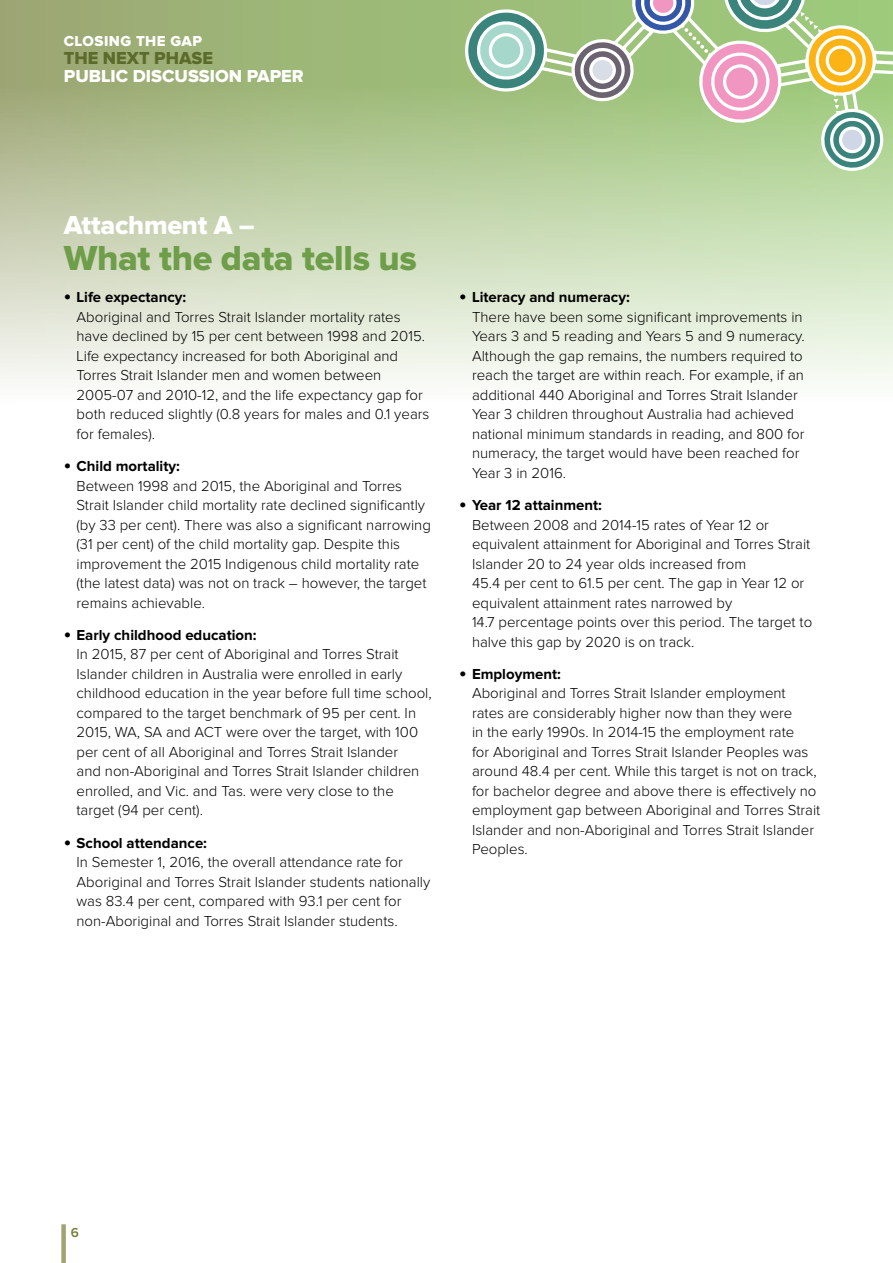
<style>
.page{position:relative;width:893px;height:1263px;background:#fff}
.page>*{position:absolute;margin:0;border:0;box-sizing:border-box;transform-origin:0 0}
.t1{font:36px "Proxima Nova Extrabld";letter-spacing:-.01em;color:#6e9e49}
.t2{font:27px "Proxima Nova Extrabld";letter-spacing:-.01em;color:#fff}
.t3{font:18px "Proxima Nova Extrabld";color:#fff}
.t4{font:18px "Proxima Nova Extrabld";color:#5b6b2c}
.t5{font:300 15px/19.5px "Proxima Nova";color:#000}
.t6{font:15px "Proxima Nova Extrabld";letter-spacing:.03em;color:#fff}
.t7{font:600 13.5px "Proxima Nova";color:#727c37}
.s1{font-weight:700;font-size:21px}
.s2{font-weight:700}
</style>
<div class="page">
<svg style="left:0;top:0;width:893px;height:383px;background:#c8d6b3"></svg>
<svg style="left:459px;top:0;width:434px;height:176px;background:#b1c698"></svg>
<div style="left:61px;top:1224px;width:5px;height:39px;background:#a1a375"></div>
<p class="t6" style="left:64px;top:34px;width:140px">CLOSING THE GAP</p>
<p class="t4" style="left:64px;top:50px;width:151px">THE NEXT PHASE</p>
<p class="t3" style="left:64px;top:68px;width:241px">PUBLIC DISCUSSION PAPER</p>
<h2 class="t2" style="left:64px;top:213px;width:193px">Attachment A –</h2>
<h1 class="t1" style="left:64px;top:241px;width:355px">What the data tells us</h1>
<p class="t5" style="left:77px;top:288px;width:354px;text-indent:-13px"><span class="s1">•</span> <span class="s2">Life expectancy:<br></span>Aboriginal and Torres Strait Islander mortality rates have declined by 15 per cent between 1998 and 2015.<br>Life expectancy increased for both Aboriginal and Torres Strait Islander men and women between 2005-07 and 2010-12, and the life expectancy gap for both reduced slightly (0.8 years for males and 0.1 years for females).</p>
<p class="t5" style="left:77px;top:457px;width:356px;text-indent:-13px"><span class="s1">•</span> <span class="s2">Child mortality:<br></span>Between 1998 and 2015, the Aboriginal and Torres Strait Islander child mortality rate declined significantly (by 33 per cent). There was also a significant narrowing (31 per cent) of the child mortality gap. Despite this improvement the 2015 Indigenous child mortality rate (the latest data) was not on track – however, the target remains achievable.</p>
<p class="t5" style="left:77px;top:626px;width:357px;text-indent:-13px"><span class="s1">•</span> <span class="s2">Early childhood education:<br></span>In 2015, 87 per cent of Aboriginal and Torres Strait Islander children in Australia were enrolled in early childhood education in the year before full time school, compared to the target benchmark of 95 per cent. In 2015, WA, SA and ACT were over the target, with 100 per cent of all Aboriginal and Torres Strait Islander<br>and non-Aboriginal and Torres Strait Islander children enrolled, and Vic. and Tas. were very close to the target (94 per cent).</p>
<p class="t5" style="left:77px;top:833px;width:355px;text-indent:-13px"><span class="s1">•</span> <span class="s2">School attendance:<br></span>In Semester 1, 2016, the overall attendance rate for Aboriginal and Torres Strait Islander students nationally was 83.4 per cent, compared with 93.1 per cent for non-Aboriginal and Torres Strait Islander students.</p>
<p class="t5" style="left:472px;top:288px;width:334px;text-indent:-13px"><span class="s1">•</span> <span class="s2">Literacy and numeracy:<br></span>There have been some significant improvements in Years 3 and 5 reading and Years 5 and 9 numeracy.<br>Although the gap remains, the numbers required to reach the target are within reach. For example, if an additional 440 Aboriginal and Torres Strait Islander Year 3 children throughout Australia had achieved national minimum standards in reading, and 800 for numeracy, the target would have been reached for Year 3 in 2016.</p>
<p class="t5" style="left:472px;top:496px;width:342px;text-indent:-13px"><span class="s1">•</span> <span class="s2">Year 12 attainment:<br></span>Between 2008 and 2014-15 rates of Year 12 or equivalent attainment for Aboriginal and Torres Strait Islander 20 to 24 year olds increased from<br>45.4 per cent to 61.5 per cent. The gap in Year 12 or equivalent attainment rates narrowed by<br>14.7 percentage points over this period. The target to halve this gap by 2020 is on track.</p>
<p class="t5" style="left:472px;top:665px;width:350px;text-indent:-13px"><span class="s1">•</span> <span class="s2">Employment:<br></span>Aboriginal and Torres Strait Islander employment rates are considerably higher now than they were<br>in the early 1990s. In 2014-15 the employment rate<br>for Aboriginal and Torres Strait Islander Peoples was around 48.4 per cent. While this target is not on track, for bachelor degree and above there is effectively no employment gap between Aboriginal and Torres Strait Islander and non-Aboriginal and Torres Strait Islander Peoples.</p>
<p class="t7" style="left:71px;top:1226px;width:10px">6</p>
</div>
